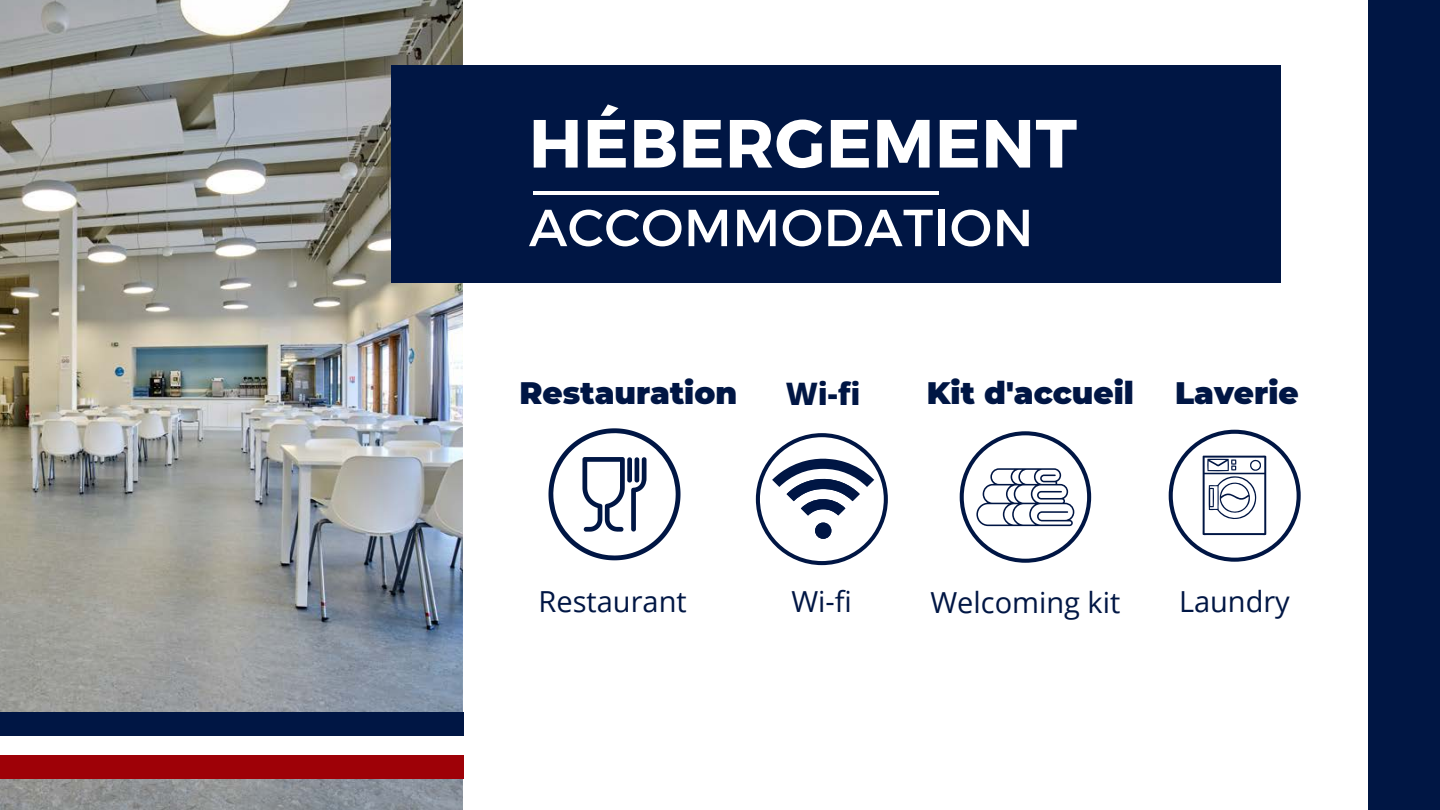
<style>
.page{position:relative;width:1440px;height:810px;background:#fff}
.page>*{position:absolute;margin:0;border:0;box-sizing:border-box;transform-origin:0 0}
.t1{font:700 68px "Montserrat";letter-spacing:.01em;color:#fff}
.t2{font:52px "Montserrat";letter-spacing:.01em;color:#fff}
.t3{font:900 31px "Montserrat";color:#001644}
.t4{font:800 31px "Open Sans";color:#001644}
.t5{font:29px "Open Sans";color:#001644}
</style>
<div class="page">
<img style="left:0;top:0;width:469px;height:810px">
<div style="left:391px;top:66px;width:890px;height:217px;background:#001644"></div>
<div style="left:0;top:733px;width:469px;height:24px;background:#fff"></div>
<div style="left:1369px;top:0;width:71px;height:810px;background:#001644"></div>
<svg style="left:960px;top:431px;width:131px;height:132px"></svg>
<svg style="left:549px;top:428px;width:132px;height:132px"></svg>
<hr style="left:533px;top:191px;width:406px;height:4px;background:#fff">
<div style="left:0;top:712px;width:463px;height:23px;background:#001644"></div>
<div style="left:0;top:755px;width:464px;height:23px;background:#9e0107"></div>
<svg style="left:1169px;top:430px;width:132px;height:132px"></svg>
<svg style="left:756px;top:433px;width:132px;height:132px"></svg>
<div style="left:815px;top:523px;width:16px;height:16px;background:#001644;border-radius:50%"></div>
<p class="t1" style="left:529px;top:99px;width:550px">HÉBERGEMENT</p>
<p class="t2" style="left:529px;top:194px;width:506px">ACCOMMODATION</p>
<p class="t3" style="left:520px;top:374px;width:219px">Restauration</p>
<p class="t4" style="left:786px;top:372px;width:76px">Wi-fi</p>
<p class="t3" style="left:1175px;top:374px;width:125px">Laverie</p>
<p class="t3" style="left:927px;top:374px;width:209px">Kit d'accueil</p>
<p class="t5" style="left:539px;top:581px;width:150px">Restaurant</p>
<p class="t5" style="left:791px;top:581px;width:62px">Wi-fi</p>
<p class="t5" style="left:930px;top:582px;width:191px">Welcoming kit</p>
<p class="t5" style="left:1179px;top:581px;width:112px">Laundry</p>
</div>
